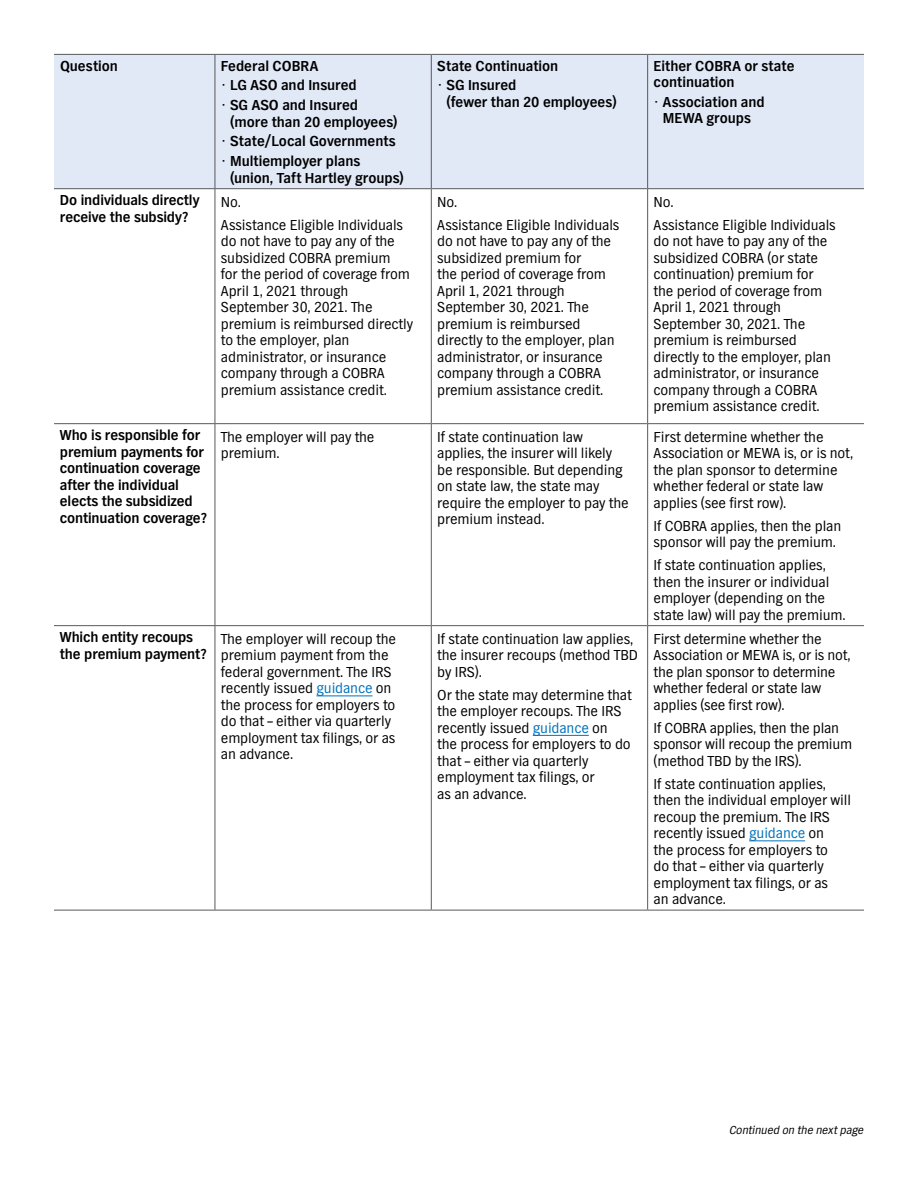
<style>
.page{position:relative;width:918px;height:1188px;background:#fff}
.page>*{position:absolute;margin:0;border:0;box-sizing:border-box;transform-origin:0 0}
.t1{font:15px/16.5px "TV Nord EF";letter-spacing:-.01em;color:#000}
.t2{font:700 15px/16.5px "TV Nord EF";letter-spacing:-.005em;color:#000}
.t3{font:italic 12px "TV Nord EF";letter-spacing:-.01em;color:#000}
.s1{color:#0072bc}
</style>
<div class="page">
<div style="left:54px;top:55px;width:810px;height:133px;background:#e1e8f6"></div>
<hr style="left:54px;top:54px;width:161px;height:1px;background:#58595b">
<hr style="left:215px;top:54px;width:216px;height:1px;background:#58595b">
<hr style="left:215px;top:55px;width:1px;height:133px;background:#58595b">
<hr style="left:431px;top:54px;width:217px;height:1px;background:#58595b">
<hr style="left:431px;top:55px;width:1px;height:133px;background:#58595b">
<hr style="left:648px;top:54px;width:216px;height:1px;background:#58595b">
<hr style="left:647px;top:55px;width:1px;height:133px;background:#58595b">
<hr style="left:54px;top:188px;width:161px;height:1px;background:#58595b">
<hr style="left:215px;top:188px;width:216px;height:1px;background:#58595b">
<hr style="left:215px;top:189px;width:1px;height:234px;background:#58595b">
<hr style="left:431px;top:188px;width:217px;height:1px;background:#58595b">
<hr style="left:431px;top:189px;width:1px;height:234px;background:#58595b">
<hr style="left:648px;top:188px;width:216px;height:1px;background:#58595b">
<hr style="left:647px;top:189px;width:1px;height:234px;background:#58595b">
<hr style="left:54px;top:423px;width:161px;height:1px;background:#58595b">
<hr style="left:215px;top:423px;width:216px;height:1px;background:#58595b">
<hr style="left:215px;top:424px;width:1px;height:201px;background:#58595b">
<hr style="left:431px;top:423px;width:217px;height:1px;background:#58595b">
<hr style="left:431px;top:424px;width:1px;height:201px;background:#58595b">
<hr style="left:648px;top:423px;width:216px;height:1px;background:#58595b">
<hr style="left:647px;top:424px;width:1px;height:201px;background:#58595b">
<hr style="left:54px;top:625px;width:161px;height:1px;background:#58595b">
<hr style="left:215px;top:625px;width:216px;height:1px;background:#58595b">
<hr style="left:215px;top:626px;width:1px;height:284px;background:#58595b">
<hr style="left:431px;top:625px;width:217px;height:1px;background:#58595b">
<hr style="left:431px;top:626px;width:1px;height:284px;background:#58595b">
<hr style="left:648px;top:625px;width:216px;height:1px;background:#58595b">
<hr style="left:647px;top:626px;width:1px;height:284px;background:#58595b">
<hr style="left:54px;top:910px;width:161px;height:1px;background:#58595b">
<hr style="left:215px;top:910px;width:216px;height:1px;background:#58595b">
<hr style="left:431px;top:910px;width:217px;height:1px;background:#58595b">
<hr style="left:648px;top:910px;width:216px;height:1px;background:#58595b">
<hr style="left:316px;top:696px;width:56px;height:1px;background:#0072bc">
<hr style="left:533px;top:735px;width:56px;height:1px;background:#0072bc">
<hr style="left:749px;top:841px;width:56px;height:1px;background:#0072bc">
<p class="t2" style="left:60px;top:58px;width:60px">Question</p>
<p class="t2" style="left:221px;top:58px;width:99px">Federal COBRA</p>
<p class="t2" style="left:221px;top:77px;width:137px">• LG ASO and Insured</p>
<p class="t2" style="left:230px;top:97px;width:169px;text-indent:-9px">• SG ASO and Insured (more than 20 employees)</p>
<p class="t2" style="left:221px;top:133px;width:176px">• State/Local Governments</p>
<p class="t2" style="left:230px;top:153px;width:175px;text-indent:-9px">• Multiemployer plans (union, Taft Hartley groups)</p>
<p class="t2" style="left:60px;top:192px;width:141px">Do individuals directly receive the subsidy?</p>
<p class="t1" style="left:221px;top:190px;width:184px;line-height:23px">No.<br>Assistance Eligible Individuals</p>
<p class="t1" style="left:221px;top:233px;width:194px">do not have to pay any of the subsidized COBRA premium<br>for the period of coverage from<br>April 1, 2021 through<br>September 30, 2021. The premium is reimbursed directly to the employer, plan administrator, or insurance company through a COBRA premium assistance credit.</p>
<p class="t2" style="left:437px;top:58px;width:123px">State Continuation</p>
<p class="t2" style="left:446px;top:77px;width:172px;text-indent:-9px">• SG Insured<br>(fewer than 20 employees)</p>
<p class="t1" style="left:437px;top:190px;width:184px;line-height:23px">No.<br>Assistance Eligible Individuals</p>
<p class="t1" style="left:437px;top:233px;width:179px">do not have to pay any of the subsidized premium for<br>the period of coverage from<br>April 1, 2021 through<br>September 30, 2021. The premium is reimbursed directly to the employer, plan administrator, or insurance company through a COBRA premium assistance credit.</p>
<p class="t2" style="left:654px;top:58px;width:143px">Either COBRA or state continuation</p>
<p class="t2" style="left:654px;top:94px;width:113px;text-align:center">• Association and<br>MEWA groups</p>
<p class="t1" style="left:654px;top:190px;width:184px;line-height:23px">No.<br>Assistance Eligible Individuals</p>
<p class="t1" style="left:654px;top:233px;width:179px">do not have to pay any of the subsidized COBRA (or state continuation) premium for the period of coverage from<br>April 1, 2021 through<br>September 30, 2021. The premium is reimbursed directly to the employer, plan administrator, or insurance company through a COBRA premium assistance credit.</p>
<p class="t2" style="left:60px;top:427px;width:149px">Who is responsible for premium payments for continuation coverage after the individual elects the subsidized continuation coverage?</p>
<p class="t1" style="left:221px;top:428px;width:155px">The employer will pay the premium.</p>
<p class="t1" style="left:437px;top:428px;width:193px">If state continuation law applies, the insurer will likely be responsible. But depending on state law, the state may require the employer to pay the premium instead.</p>
<p class="t1" style="left:654px;top:428px;width:201px">First determine whether the<br>Association or MEWA is, or is not, the plan sponsor to determine whether federal or state law applies (see first row).</p>
<p class="t1" style="left:654px;top:517px;width:189px">If COBRA applies, then the plan sponsor will pay the premium.</p>
<p class="t1" style="left:654px;top:557px;width:193px">If state continuation applies, then the insurer or individual employer (depending on the state law) will pay the premium.</p>
<p class="t2" style="left:60px;top:629px;width:148px">Which entity recoups the premium payment?</p>
<p class="t1" style="left:221px;top:630px;width:177px">The employer will recoup the premium payment from the federal government. The IRS recently issued <span class="s1">guidance</span> on the process for employers to do that – either via quarterly employment tax filings, or as an advance.</p>
<p class="t1" style="left:437px;top:630px;width:202px">If state continuation law applies, the insurer recoups (method TBD by IRS).</p>
<p class="t1" style="left:437px;top:686px;width:196px">Or the state may determine that the employer recoups. The IRS recently issued <span class="s1">guidance</span> on<br>the process for employers to do that – either via quarterly employment tax filings, or<br>as an advance.</p>
<p class="t1" style="left:654px;top:630px;width:199px">First determine whether the<br>Association or MEWA is, or is not, the plan sponsor to determine whether federal or state law applies (see first row).</p>
<p class="t1" style="left:654px;top:719px;width:200px">If COBRA applies, then the plan sponsor will recoup the premium (method TBD by the IRS).</p>
<p class="t1" style="left:654px;top:775px;width:199px">If state continuation applies, then the individual employer will recoup the premium. The IRS recently issued <span class="s1">guidance</span> on<br>the process for employers to<br>do that – either via quarterly employment tax filings, or as<br>an advance.</p>
<p class="t3" style="left:729px;top:1124px;width:136px">Continued on the next page</p>
</div>
